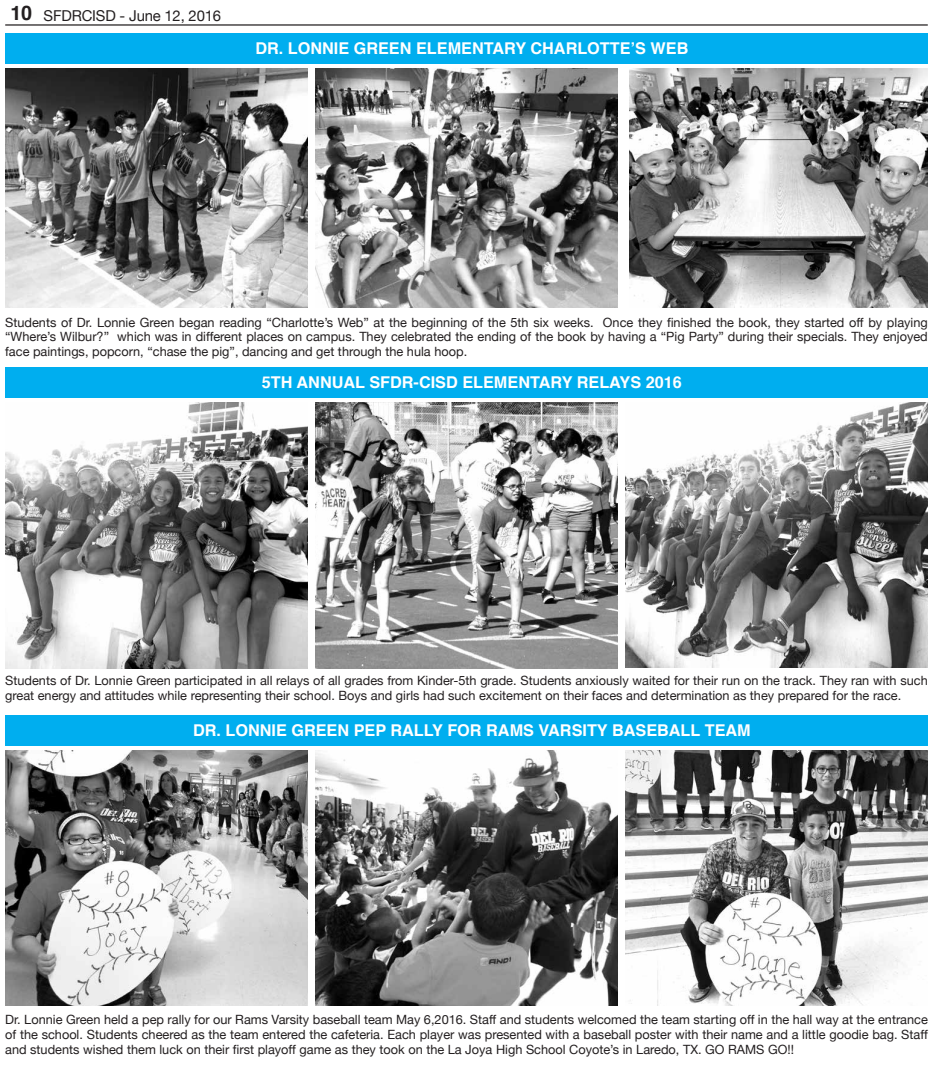
<style>
.page{position:relative;width:940px;height:1069px;background:#fff}
.page>*{position:absolute;margin:0;border:0;box-sizing:border-box;transform-origin:0 0}
.t1{font:700 16.25px "Helvetica";color:#fff}
.t2{font:15px "Helvetica Neue";letter-spacing:-.01em;color:#231f20}
.t3{font:12.75px/14.9px "Helvetica Neue";color:#231f20;text-align:justify}
.s1{font-family:"Helvetica";font-weight:700;font-size:20px}
</style>
<div class="page">
<hr style="left:5px;top:24px;width:923px;height:2px;background:#231f20">
<div style="left:5px;top:33px;width:923px;height:31px;background:#00aeef"></div>
<img style="left:5px;top:69px;width:303px;height:238px">
<img style="left:315px;top:69px;width:303px;height:238px">
<img style="left:630px;top:69px;width:298px;height:238px">
<div style="left:5px;top:367px;width:923px;height:31px;background:#00aeef"></div>
<img style="left:5px;top:403px;width:303px;height:265px">
<img style="left:315px;top:403px;width:303px;height:265px">
<img style="left:625px;top:403px;width:303px;height:264px">
<div style="left:5px;top:715px;width:923px;height:30px;background:#00aeef"></div>
<img style="left:5px;top:750px;width:303px;height:255px">
<img style="left:315px;top:750px;width:303px;height:255px">
<img style="left:625px;top:750px;width:303px;height:255px">
<p class="t2" style="left:10px;top:7px;width:212px"><span class="s1">10</span> SFDRCISD - June 12, 2016</p>
<p class="t1" style="left:255px;top:37px;width:435px">DR. LONNIE GREEN ELEMENTARY CHARLOTTE’S WEB</p>
<p class="t3" style="left:5px;top:314px;width:924px">Students of Dr. Lonnie Green began reading “Charlotte’s Web” at the beginning of the 5th six weeks. Once they finished the book, they started off by playing “Where’s Wilbur?” which was in different places on campus. They celebrated the ending of the book by having a “Pig Party” during their specials. They enjoyed face paintings, popcorn, “chase the pig”, dancing and get through the hula hoop.</p>
<p class="t1" style="left:262px;top:371px;width:421px">5TH ANNUAL SFDR-CISD ELEMENTARY RELAYS 2016</p>
<p class="t3" style="left:5px;top:673px;width:924px">Students of Dr. Lonnie Green participated in all relays of all grades from Kinder-5th grade. Students anxiously waited for their run on the track. They ran with such great energy and attitudes while representing their school. Boys and girls had such excitement on their faces and determination as they prepared for the race.</p>
<p class="t1" style="left:193px;top:718px;width:559px">DR. LONNIE GREEN PEP RALLY FOR RAMS VARSITY BASEBALL TEAM</p>
<p class="t3" style="left:5px;top:1012px;width:924px">Dr. Lonnie Green held a pep rally for our Rams Varsity baseball team May 6,2016. Staff and students welcomed the team starting off in the hall way at the entrance of the school. Students cheered as the team entered the cafeteria. Each player was presented with a baseball poster with their name and a little goodie bag. Staff and students wished them luck on their first playoff game as they took on the La Joya High School Coyote’s in Laredo, TX. GO RAMS GO!!</p>
</div>
